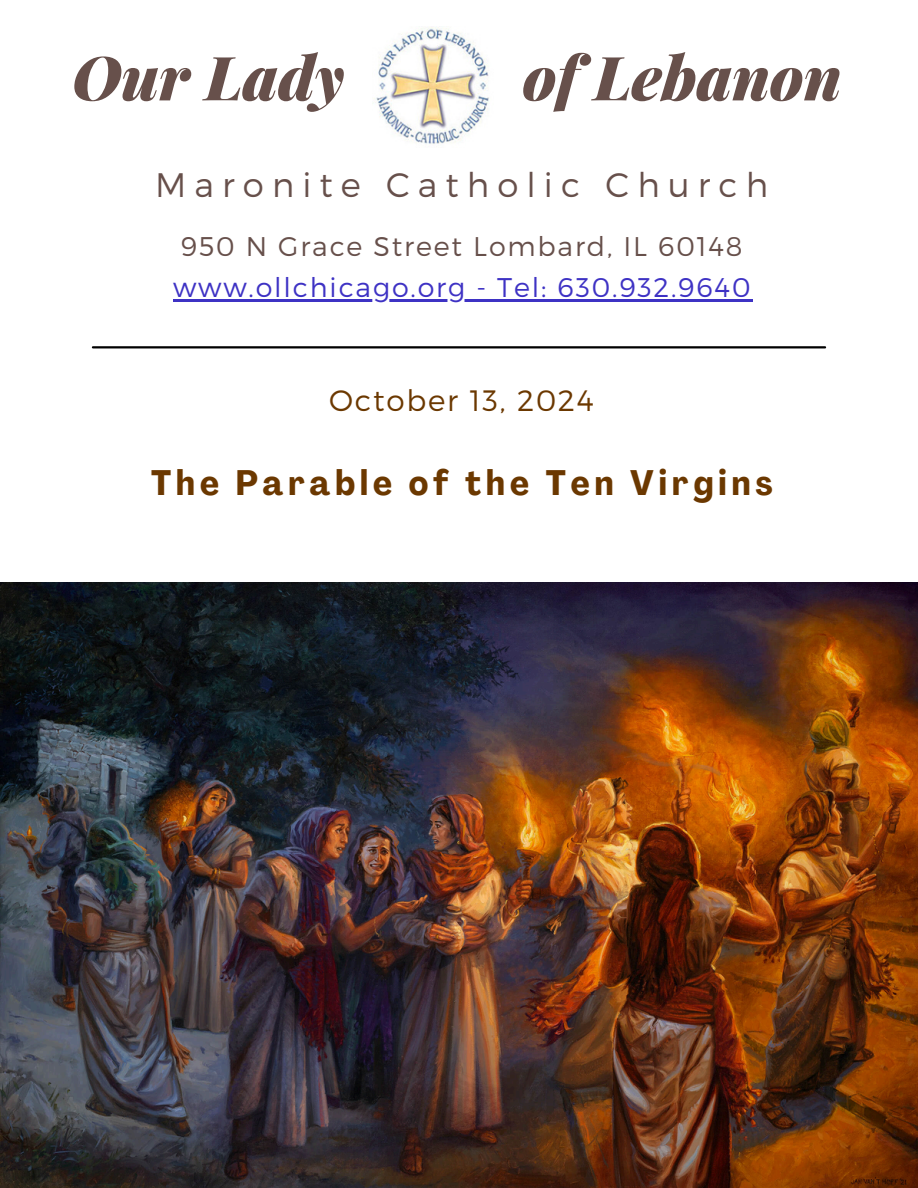
<style>
.page{position:relative;width:918px;height:1188px;background:#fff}
.page>*{position:absolute;margin:0;border:0;box-sizing:border-box;transform-origin:0 0}
.t1{font:italic 900 60.9px "Playfair Display";color:#67504b}
.t2{font:700 condensed 34.95px "Agrandir";letter-spacing:.145em;color:#6b3800}
.t3{font:300 33.9px "Montserrat";letter-spacing:.235em;color:#67504b}
.t4{font:300 29.4px "Montserrat";letter-spacing:.06em;color:#6b3800}
.t5{font:300 27px "Montserrat";letter-spacing:.07em;color:#3e32c4}
.t6{font:300 27px "Montserrat";letter-spacing:.07em;color:#67504b}
</style>
<div class="page">
<img style="left:374px;top:27px;width:115px;height:117px">
<hr style="left:93px;top:346px;width:732px;height:2px;background:#000">
<img style="left:0;top:582px;width:918px;height:606px">
<hr style="left:173px;top:299px;width:579px;height:2px;background:#3e32c4">
<h1 class="t1" style="left:72px;top:35px;width:274px">Our Lady</h1>
<p class="t1" style="left:523px;top:35px;width:320px">of Lebanon</p>
<h2 class="t3" style="left:155px;top:163px;width:614px">Maronite Catholic Church</h2>
<p class="t6" style="left:181px;top:229px;width:563px">950 N Grace Street Lombard, IL 60148</p>
<p class="t5" style="left:173px;top:269px;width:579px">www.ollchicago.org - Tel: 630.932.9640</p>
<p class="t4" style="left:329px;top:382px;width:266px">October 13, 2024</p>
<p class="t2" style="left:151px;top:469px;width:623px">The Parable of the Ten Virgins</p>
</div>
